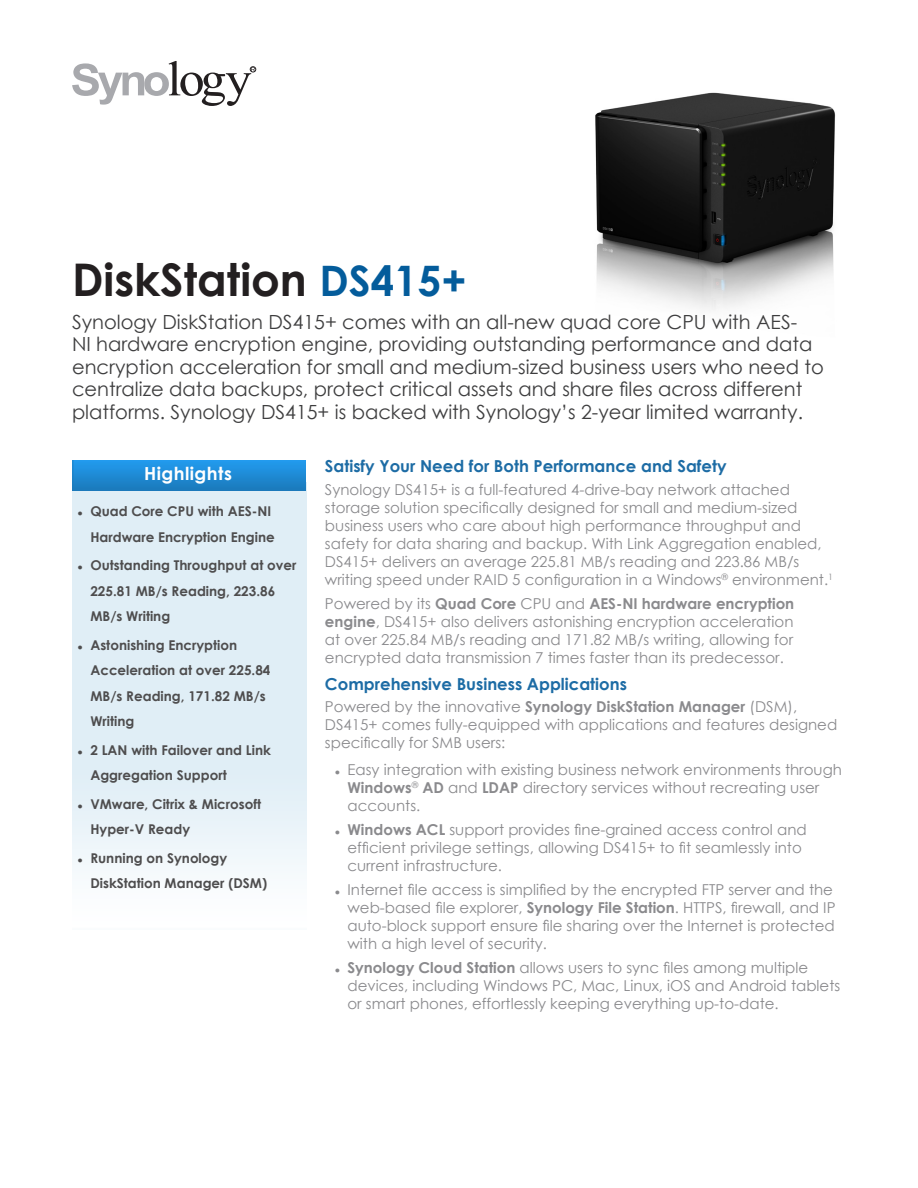
<style>
.page{position:relative;width:918px;height:1188px;background:#fff}
.page>*{position:absolute;margin:0;border:0;box-sizing:border-box;transform-origin:0 0}
.ChapterTitle{font:700 45px "Century Gothic";color:#231f20}
.ChapterTitleDesc{font:19.5px/22.5px "Century Gothic";color:#3e3e3f}
.ChapterTitleHighligh{font:700 18px "Century Gothic";letter-spacing:.025em;color:#fff}
.BodyHeading{font:700 16.5px "Century Gothic";color:#1d6ca5}
.BodyContent{font:15px/18px "Century Gothic";color:#8a8a8d}
.BodyBullet{font:15px/18px "Century Gothic";color:#8a8a8d}
.ChapterTitleBullet{font:700 13.5px/25.5px "Century Gothic";color:#4e4d4e}
.s1{font-size:42px;color:#045c9b}
.s2{font-family:"Arial";font-size:9px}
.s3{font-weight:700}
.s4{font-family:"Arial";font-weight:700;font-size:9px}
</style>
<div class="page">
<img style="left:595px;top:92px;width:241px;height:218px">
<svg style="left:72px;top:61px;width:184px;height:45px"></svg>
<img style="left:72px;top:460px;width:234px;height:31px">
<p class="ChapterTitle" style="left:72px;top:246px;width:396px">DiskStation <span class="s1">DS415+</span></p>
<p class="ChapterTitleDesc" style="left:72px;top:310px;width:753px">Synology DiskStation DS415+ comes with an all-new quad core CPU with AES-<br>NI hardware encryption engine, providing outstanding performance and data encryption acceleration for small and medium-sized business users who need to centralize data backups, protect critical assets and share files across different platforms. Synology DS415+ is backed with Synology’s 2-year limited warranty.</p>
<p class="ChapterTitleHighligh" style="left:144px;top:460px;width:89px">Highlights</p>
<p class="ChapterTitleBullet" style="left:78px;top:498px;width:199px;text-align:right"><span class="s2">●</span> Quad Core CPU with AES-NI<br>Hardware Encryption Engine</p>
<p class="ChapterTitleBullet" style="left:90px;top:552px;width:208px;text-indent:-13px"><span class="s2">●</span> Outstanding Throughput at over<br>225.81 MB/s Reading, 223.86<br>MB/s Writing</p>
<p class="ChapterTitleBullet" style="left:90px;top:632px;width:182px;text-indent:-13px"><span class="s2">●</span> Astonishing Encryption<br>Acceleration at over 225.84<br>MB/s Reading, 171.82 MB/s<br>Writing</p>
<p class="ChapterTitleBullet" style="left:90px;top:737px;width:182px;text-indent:-13px"><span class="s2">●</span> 2 LAN with Failover and Link<br>Aggregation Support</p>
<p class="ChapterTitleBullet" style="left:90px;top:791px;width:172px;text-indent:-13px"><span class="s2">●</span> VMware, Citrix &amp; Microsoft<br>Hyper-V Ready</p>
<p class="ChapterTitleBullet" style="left:90px;top:845px;width:178px;text-indent:-13px"><span class="s2">●</span> Running on Synology<br>DiskStation Manager (DSM)</p>
<p class="BodyHeading" style="left:325px;top:454px;width:403px">Satisfy Your Need for Both Performance and Safety</p>
<p class="BodyContent" style="left:325px;top:480px;width:509px">Synology DS415+ is a full-featured 4-drive-bay network attached storage solution specifically designed for small and medium-sized business users who care about high performance throughput and safety for data sharing and backup. With Link Aggregation enabled, DS415+ delivers an average 225.81 MB/s reading and 223.86 MB/s writing speed under RAID 5 configuration in a Windows<sup>®</sup> environment.<sup>1</sup></p>
<p class="BodyContent" style="left:325px;top:594px;width:471px;text-align:justify">Powered by its <span class="s3">Quad Core</span> CPU and <span class="s3">AES-NI hardware encryption engine</span>, DS415+ also delivers astonishing encryption acceleration at over 225.84 MB/s reading and 171.82 MB/s writing, allowing for encrypted data transmission 7 times faster than its predecessor.</p>
<p class="BodyHeading" style="left:325px;top:671px;width:303px">Comprehensive Business Applications</p>
<p class="BodyContent" style="left:325px;top:698px;width:514px">Powered by the innovative <span class="s3">Synology DiskStation Manager</span> (DSM),<br>DS415+ comes fully-equipped with applications and features designed specifically for SMB users:</p>
<p class="BodyBullet" style="left:347px;top:761px;width:496px;text-indent:-13px"><span class="s4">●</span> Easy integration with existing business network environments through<br><span class="s3">Windows</span><sup>®</sup> <span class="s3">AD</span> and <span class="s3">LDAP</span> directory services without recreating user accounts.</p>
<p class="BodyBullet" style="left:347px;top:821px;width:461px;text-indent:-13px"><span class="s4">●</span> <span class="s3">Windows ACL</span> support provides fine-grained access control and efficient privilege settings, allowing DS415+ to fit seamlessly into current infrastructure.</p>
<p class="BodyBullet" style="left:347px;top:881px;width:490px;text-indent:-13px"><span class="s4">●</span> Internet file access is simplified by the encrypted FTP server and the web-based file explorer, <span class="s3">Synology File Station</span>. HTTPS, firewall, and IP auto-block support ensure file sharing over the Internet is protected with a high level of security.</p>
<p class="BodyBullet" style="left:347px;top:959px;width:494px;text-indent:-13px"><span class="s4">●</span> <span class="s3">Synology Cloud Station</span> allows users to sync files among multiple devices, including Windows PC, Mac, Linux, iOS and Android tablets or smart phones, effortlessly keeping everything up-to-date.</p>
</div>
